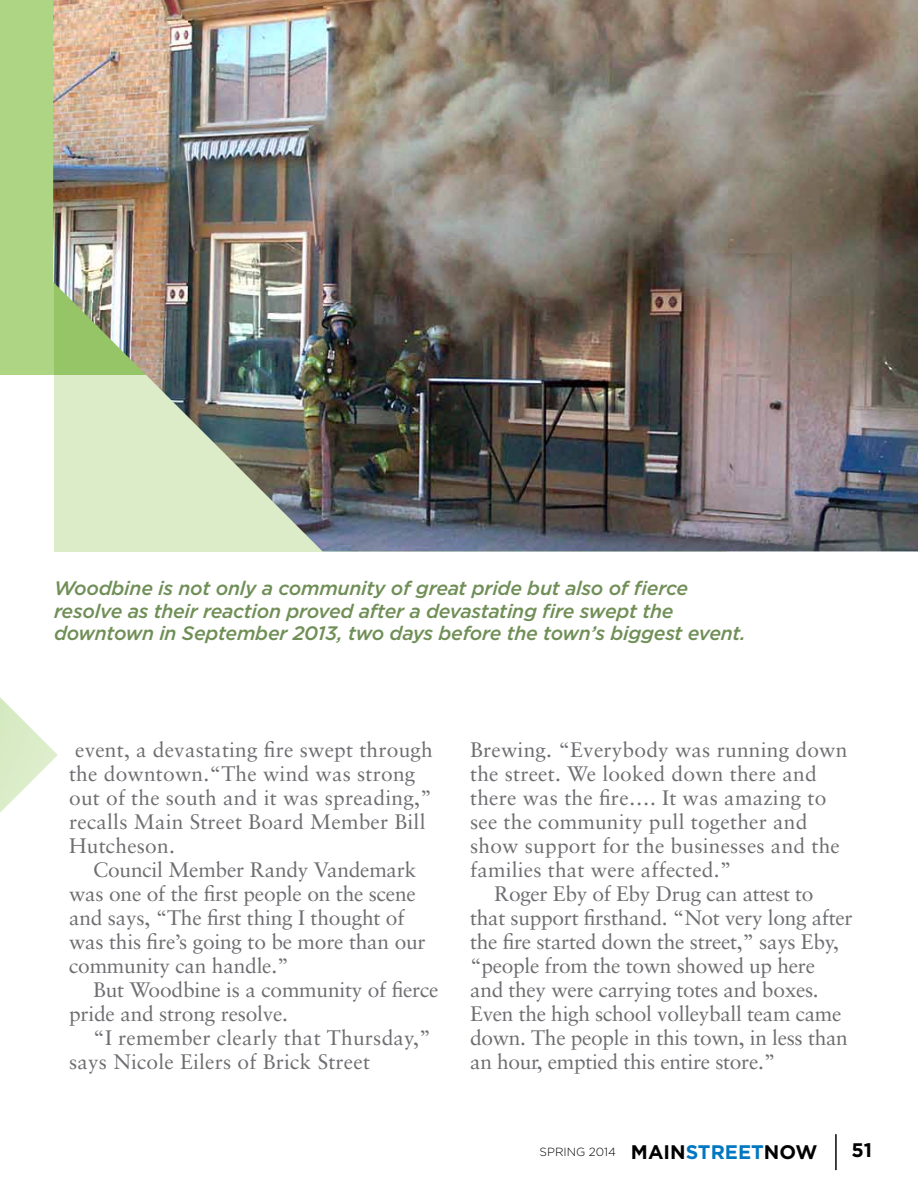
<style>
.page{position:relative;width:918px;height:1188px;background:#fff}
.page>*{position:absolute;margin:0;border:0;box-sizing:border-box;transform-origin:0 0}
.t1{font:21px/24px "Sabon";letter-spacing:-.01em;color:#6d6e71}
.t2{font:21px/24px "Sabon";letter-spacing:.01em;color:#6d6e71}
.t3{font:700 19.65px "Gotham";color:#0077c1}
.t4{font:700 19.65px "Gotham";color:#000}
.t5{font:italic 500 19.5px/22.5px "Gotham";letter-spacing:-.015em;color:#708f57}
.t6{font:300 11.85px "Gotham HTF";color:#000}
.s1{font-family:"Gotham";font-weight:700;font-size:19.65px}
</style>
<div class="page">
<svg style="left:0;top:697px;width:58px;height:116px"></svg>
<div style="left:1px;top:0;width:388px;height:375px;background:#add583"></div>
<img style="left:53px;top:0;width:865px;height:551px">
<hr style="left:835px;top:1134px;width:2px;height:36px;background:#000">
<p class="t5" style="left:54px;top:577px;width:693px">Woodbine is not only a community of great pride but also of fierce resolve as their reaction proved after a devastating fire swept the downtown in September 2013, two days before the town’s biggest event.</p>
<p class="t2" style="left:69px;top:738px;width:365px">event, a devastating fire swept through the downtown.“The wind was strong out of the south and it was spreading,” recalls Main Street Board Member Bill<br>Hutcheson.</p>
<p class="t1" style="left:69px;top:858px;width:358px;text-indent:24px">Council Member Randy Vandemark was one of the first people on the scene and says, “The first thing I thought of was this fire’s going to be more than our community can handle.”</p>
<p class="t1" style="left:69px;top:978px;width:371px;text-indent:24px">But Woodbine is a community of fierce pride and strong resolve.</p>
<p class="t2" style="left:69px;top:1026px;width:363px;text-indent:24px">“I remember clearly that Thursday,” says Nicole Eilers of Brick Street</p>
<p class="t2" style="left:470px;top:738px;width:379px">Brewing. “Everybody was running down</p>
<p class="t2" style="left:470px;top:762px;width:348px">the street. We looked down there and</p>
<p class="t2" style="left:470px;top:786px;width:358px">there was the fire…. It was amazing to</p>
<p class="t2" style="left:470px;top:810px;width:339px">see the community pull together and</p>
<p class="t2" style="left:470px;top:834px;width:371px">show support for the businesses and the</p>
<p class="t2" style="left:470px;top:858px;width:263px">families that were affected.”</p>
<p class="t1" style="left:494px;top:882px;width:321px">Roger Eby of Eby Drug can attest to</p>
<p class="t1" style="left:470px;top:906px;width:384px">that support firsthand. “Not very long after</p>
<p class="t1" style="left:470px;top:930px;width:370px">the fire started down the street,” says Eby,</p>
<p class="t1" style="left:470px;top:954px;width:346px">“people from the town showed up here</p>
<p class="t1" style="left:470px;top:978px;width:350px">and they were carrying totes and boxes.</p>
<p class="t1" style="left:470px;top:1002px;width:373px">Even the high school volleyball team came</p>
<p class="t1" style="left:470px;top:1026px;width:379px">down. The people in this town, in less than</p>
<p class="t1" style="left:470px;top:1050px;width:307px">an hour, emptied this entire store.”</p>
<p class="t6" style="left:540px;top:1146px;width:122px">Spring 2014 <span class="s1">MAIN</span></p>
<p class="t3" style="left:686px;top:1140px;width:27px">STREET</p>
<p class="t4" style="left:764px;top:1140px;width:55px">NOW</p>
<p class="t4" style="left:852px;top:1139px;width:22px">51</p>
</div>
